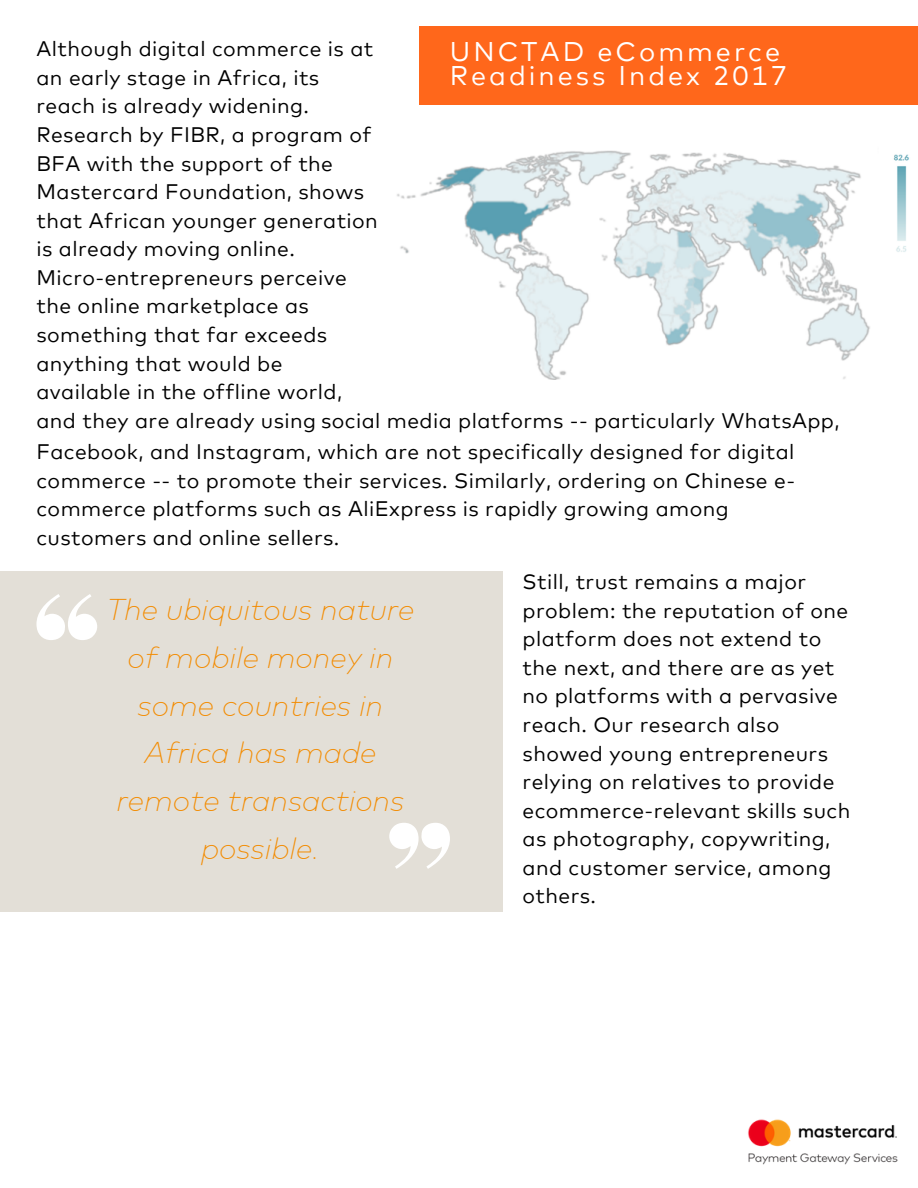
<style>
.page{position:relative;width:918px;height:1188px;background:#fff}
.page>*{position:absolute;margin:0;border:0;box-sizing:border-box;transform-origin:0 0}
.t1{font:italic 200 30px/47.8px "Mark Offc For MC";color:#f38b00;text-align:center}
.t2{font:27px/23.2px "Mark Offc For MC";letter-spacing:.11em;color:#fff}
.t3{font:21px/28.7px "Mark Offc For MC";letter-spacing:.02em;color:#000}
</style>
<div class="page">
<img style="left:397px;top:150px;width:512px;height:229px">
<div style="left:419px;top:26px;width:499px;height:79px;background:#ff671b"></div>
<div style="left:0;top:571px;width:503px;height:341px;background:#e3dfd7"></div>
<img style="left:748px;top:1119px;width:150px;height:46px">
<svg style="left:36px;top:594px;width:61px;height:46px"></svg>
<svg style="left:389px;top:823px;width:61px;height:45px"></svg>
<p class="t3" style="left:36px;top:34px;width:805px">Although digital commerce is at<br>an early stage in Africa, its<br>reach is already widening.<br>Research by FIBR, a program of<br>BFA with the support of the<br>Mastercard Foundation, shows<br>that African younger generation<br>is already moving online.<br>Micro-entrepreneurs perceive<br>the online marketplace as<br>something that far exceeds<br>anything that would be<br>available in the offline world,<br>and they are already using social media platforms -- particularly WhatsApp,</p>
<p class="t2" style="left:450px;top:40px;width:338px">UNCTAD eCommerce<br>Readiness Index 2017</p>
<p class="t3" style="left:36px;top:437px;width:760px">Facebook, and Instagram, which are not specifically designed for digital commerce -- to promote their services. Similarly, ordering on Chinese e&shy;commerce platforms such as AliExpress is rapidly growing among customers and online sellers.</p>
<h1 class="t1" style="left:106px;top:585px;width:310px">The ubiquitous nature of mobile money in some countries in<br>Africa has made remote transactions possible.</h1>
<p class="t3" style="left:523px;top:567px;width:329px">Still, trust remains a major problem: the reputation of one platform does not extend to the next, and there are as yet no platforms with a pervasive reach. Our research also showed young entrepreneurs relying on relatives to provide ecommerce-relevant skills such as photography, copywriting, and customer service, among others.</p>
</div>
